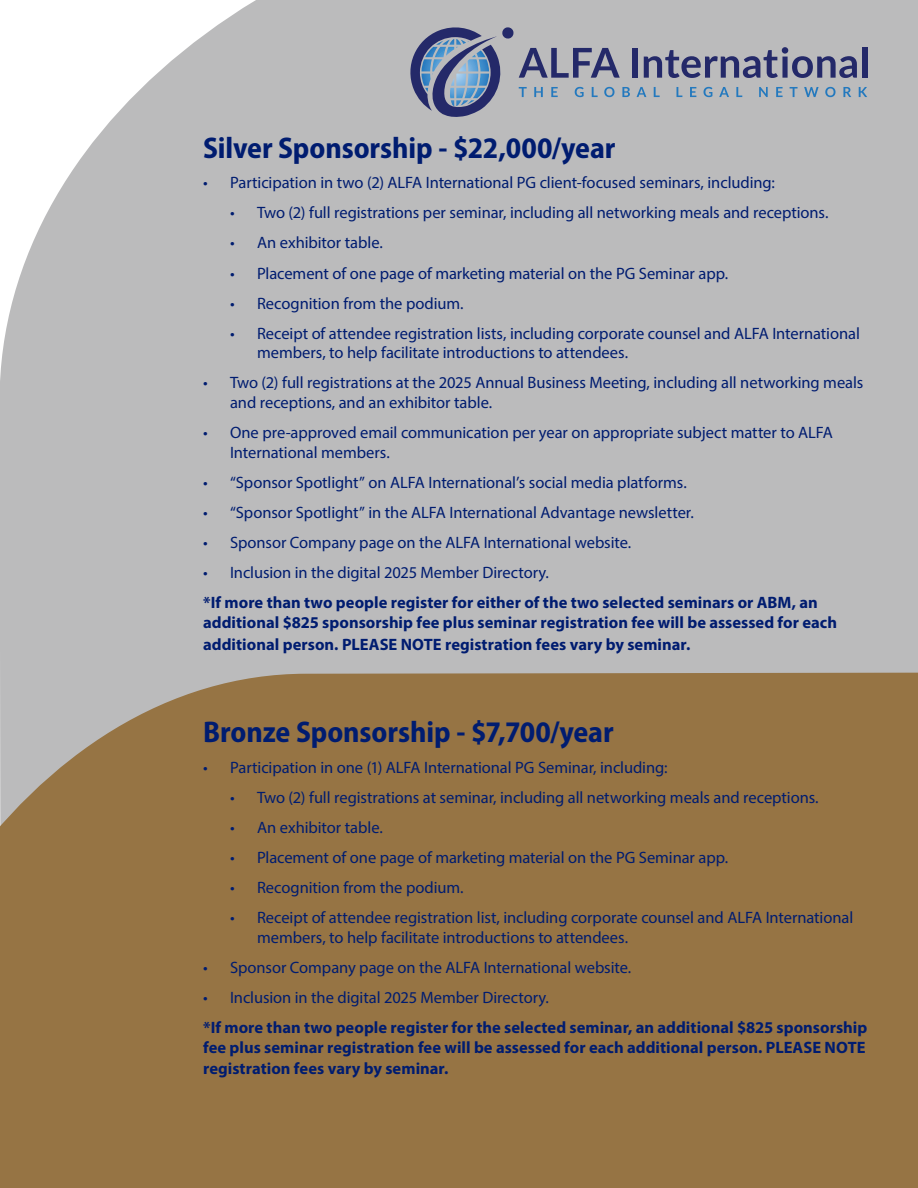
<style>
.page{position:relative;width:918px;height:1188px;background:#fff}
.page>*{position:absolute;margin:0;border:0;box-sizing:border-box;transform-origin:0 0}
.Body_Text{font:700 semi-condensed 30px "Myriad Pro";letter-spacing:-.005em;color:#001c70}
.t1{font:16.5px/19.8px "Myriad Pro";letter-spacing:-.005em;color:#001c70}
.Body_Text-2{font:700 16.5px/19.8px "Myriad Pro";color:#001c70}
</style>
<div class="page">
<div style="left:1px;top:0;width:917px;height:672px;background:#bbbbbc"></div>
<div style="left:1px;top:672px;width:917px;height:516px;background:#967444"></div>
<svg style="left:0;top:369px;width:1px;height:819px"></svg>
<div style="left:632px;top:48px;width:6px;height:30px;background:#242969"></div>
<svg style="left:644px;top:47px;width:213px;height:31px;background:#86879e"></svg>
<div style="left:862px;top:47px;width:5px;height:31px;background:#242969"></div>
<svg style="left:410px;top:27px;width:220px;height:90px;background:#9198ab"></svg>
<svg style="left:637px;top:87px;width:9px;height:10px"></svg>
<svg style="left:654px;top:87px;width:6px;height:10px"></svg>
<svg style="left:677px;top:87px;width:5px;height:10px"></svg>
<svg style="left:690px;top:87px;width:6px;height:10px"></svg>
<svg style="left:704px;top:87px;width:8px;height:10px"></svg>
<svg style="left:719px;top:87px;width:10px;height:10px"></svg>
<svg style="left:736px;top:87px;width:6px;height:10px"></svg>
<svg style="left:759px;top:87px;width:9px;height:10px"></svg>
<svg style="left:776px;top:87px;width:7px;height:10px"></svg>
<svg style="left:790px;top:87px;width:8px;height:10px"></svg>
<svg style="left:804px;top:87px;width:15px;height:10px"></svg>
<svg style="left:825px;top:87px;width:11px;height:10px"></svg>
<svg style="left:843px;top:87px;width:8px;height:10px"></svg>
<svg style="left:859px;top:87px;width:8px;height:10px"></svg>
<p class="Body_Text" style="left:203px;top:129px;width:414px">Silver Sponsorship - $22,000/year</p>
<p class="t1" style="left:203px;top:173px;width:573px">• Participation in two (2) ALFA International PG client-focused seminars, including:</p>
<p class="t1" style="left:230px;top:203px;width:600px">• Two (2) full registrations per seminar, including all networking meals and receptions.</p>
<p class="t1" style="left:230px;top:233px;width:154px">• An exhibitor table.</p>
<p class="t1" style="left:230px;top:263px;width:500px">• Placement of one page of marketing material on the PG Seminar app.</p>
<p class="t1" style="left:230px;top:293px;width:235px">• Recognition from the podium.</p>
<p class="t1" style="left:257px;top:323px;width:604px;text-indent:-27px">• Receipt of attendee registration lists, including corporate counsel and ALFA International members, to help facilitate introductions to attendees.</p>
<p class="t1" style="left:230px;top:373px;width:635px;text-indent:-27px">• Two (2) full registrations at the 2025 Annual Business Meeting, including all networking meals and receptions, and an exhibitor table.</p>
<p class="t1" style="left:230px;top:423px;width:604px;text-indent:-27px">• One pre-approved email communication per year on appropriate subject matter to ALFA<br>International members.</p>
<p class="t1" style="left:203px;top:473px;width:485px">• “Sponsor Spotlight” on ALFA International’s social media platforms.</p>
<p class="t1" style="left:203px;top:503px;width:492px">• “Sponsor Spotlight” in the ALFA International Advantage newsletter.</p>
<p class="t1" style="left:203px;top:533px;width:430px">• Sponsor Company page on the ALFA International website.</p>
<p class="t1" style="left:203px;top:563px;width:347px">• Inclusion in the digital 2025 Member Directory.</p>
<p class="Body_Text-2" style="left:203px;top:592px;width:636px">*If more than two people register for either of the two selected seminars or ABM, an additional $825 sponsorship fee plus seminar registration fee will be assessed for each</p>
<p class="Body_Text-2" style="left:203px;top:634px;width:489px">additional person. PLEASE NOTE registration fees vary by seminar.</p>
<p class="Body_Text" style="left:203px;top:713px;width:412px">Bronze Sponsorship - $7,700/year</p>
<p class="t1" style="left:203px;top:757px;width:466px">• Participation in one (1) ALFA International PG Seminar, including:</p>
<p class="t1" style="left:230px;top:787px;width:590px">• Two (2) full registrations at seminar, including all networking meals and receptions.</p>
<p class="t1" style="left:230px;top:817px;width:154px">• An exhibitor table.</p>
<p class="t1" style="left:230px;top:847px;width:500px">• Placement of one page of marketing material on the PG Seminar app.</p>
<p class="t1" style="left:230px;top:877px;width:235px">• Recognition from the podium.</p>
<p class="t1" style="left:257px;top:907px;width:598px;text-indent:-27px">• Receipt of attendee registration list, including corporate counsel and ALFA International members, to help facilitate introductions to attendees.</p>
<p class="t1" style="left:203px;top:957px;width:430px">• Sponsor Company page on the ALFA International website.</p>
<p class="t1" style="left:203px;top:987px;width:347px">• Inclusion in the digital 2025 Member Directory.</p>
<p class="Body_Text-2" style="left:203px;top:1017px;width:666px">*If more than two people register for the selected seminar, an additional $825 sponsorship fee plus seminar registration fee will be assessed for each additional person. PLEASE NOTE</p>
<p class="Body_Text-2" style="left:203px;top:1058px;width:247px">registration fees vary by seminar.</p>
</div>
